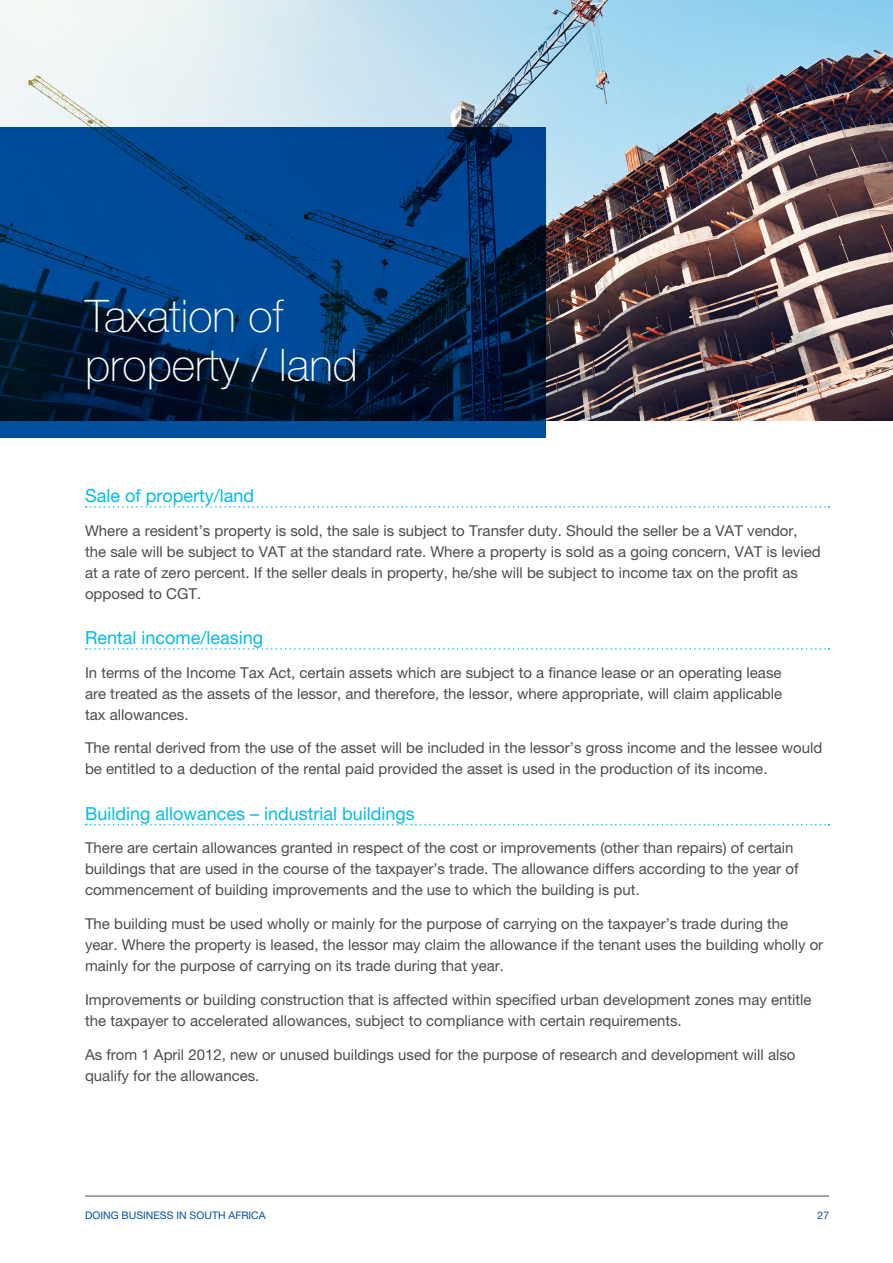
<style>
.page{position:relative;width:893px;height:1263px;background:#fff}
.page>*{position:absolute;margin:0;border:0;box-sizing:border-box;transform-origin:0 0}
.chapter-heading{font:100 45px/48.8px "Helvetica Neue LT Pro";color:#fff}
.chapter-subhead{font:18px "Helvetica Neue LT Pro";color:#02bce8}
.body{font:15px/21px "Helvetica Neue LT Pro";color:#4b4c4d}
.t1{font:10.5px "Helvetica Neue LT Pro";color:#014f9e}
</style>
<div class="page">
<img style="left:0;top:0;width:893px;height:421px">
<hr style="left:85px;top:1196px;width:744px;height:1px;background:#4b4c4d">
<svg style="left:0;top:128px;width:546px;height:310px;fill:#004796"></svg>
<svg style="left:86px;top:506px;width:743px;height:2px"></svg>
<svg style="left:86px;top:648px;width:743px;height:2px"></svg>
<svg style="left:86px;top:824px;width:743px;height:1px"></svg>
<p class="chapter-heading" style="left:85px;top:291px;width:274px">Taxation of property / land</p>
<p class="chapter-subhead" style="left:85px;top:485px;width:171px">Sale of property/land</p>
<p class="body" style="left:85px;top:520px;width:737px">Where a resident’s property is sold, the sale is subject to Transfer duty. Should the seller be a VAT vendor, the sale will be subject to VAT at the standard rate. Where a property is sold as a going concern, VAT is levied at a rate of zero percent. If the seller deals in property, he/she will be subject to income tax on the profit as opposed to CGT.</p>
<p class="chapter-subhead" style="left:85px;top:627px;width:180px">Rental income/leasing</p>
<p class="body" style="left:85px;top:662px;width:698px;text-align:justify">In terms of the Income Tax Act, certain assets which are subject to a finance lease or an operating lease are treated as the assets of the lessor, and therefore, the lessor, where appropriate, will claim applicable tax allowances.</p>
<p class="body" style="left:85px;top:737px;width:739px">The rental derived from the use of the asset will be included in the lessor’s gross income and the lessee would be entitled to a deduction of the rental paid provided the asset is used in the production of its income.</p>
<p class="chapter-subhead" style="left:85px;top:802px;width:331px">Building allowances – industrial buildings</p>
<p class="body" style="left:85px;top:837px;width:715px">There are certain allowances granted in respect of the cost or improvements (other than repairs) of certain buildings that are used in the course of the taxpayer’s trade. The allowance differs according to the year of commencement of building improvements and the use to which the building is put.</p>
<p class="body" style="left:85px;top:913px;width:740px">The building must be used wholly or mainly for the purpose of carrying on the taxpayer’s trade during the year. Where the property is leased, the lessor may claim the allowance if the tenant uses the building wholly or mainly for the purpose of carrying on its trade during that year.</p>
<p class="body" style="left:85px;top:989px;width:728px">Improvements or building construction that is affected within specified urban development zones may entitle the taxpayer to accelerated allowances, subject to compliance with certain requirements.</p>
<p class="body" style="left:85px;top:1044px;width:712px">As from 1 April 2012, new or unused buildings used for the purpose of research and development will also qualify for the allowances.</p>
<p class="t1" style="left:85px;top:1209px;width:182px">DOING BUSINESS IN SOUTH AFRICA</p>
<p class="t1" style="left:817px;top:1209px;width:13px">27</p>
</div>
